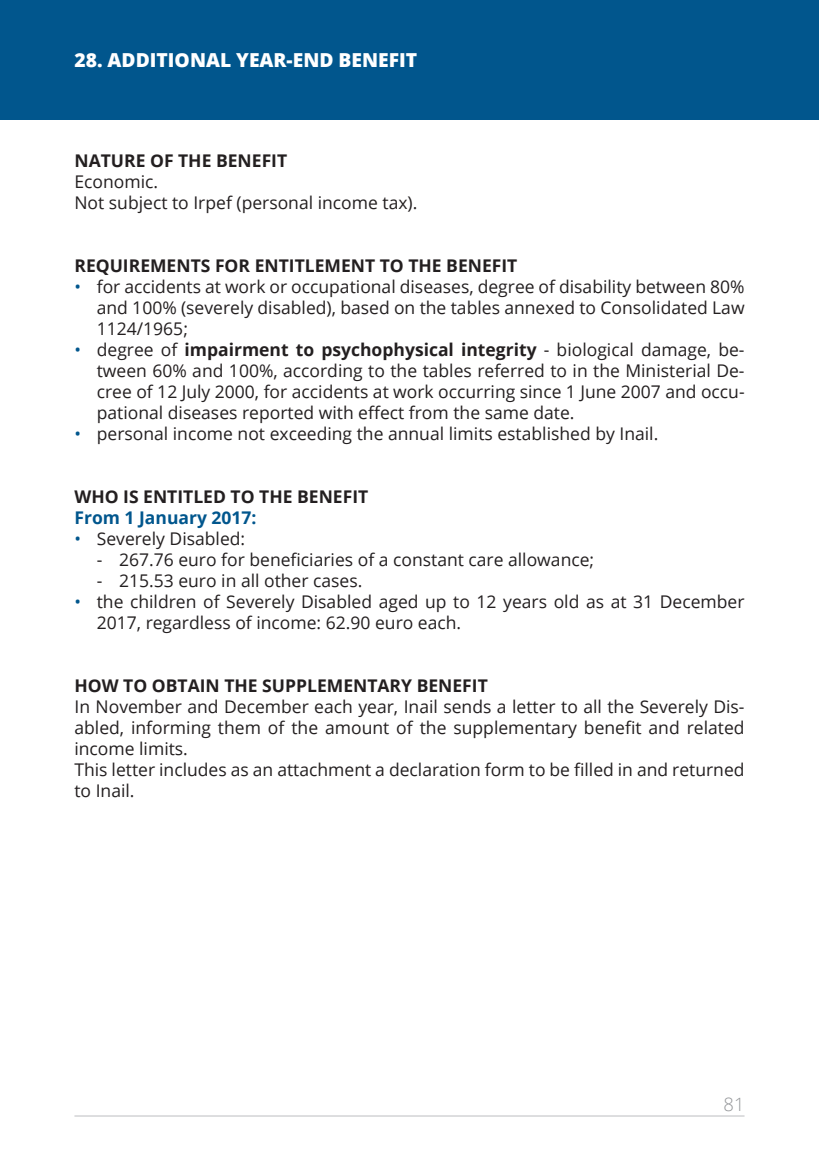
<style>
.page{position:relative;width:819px;height:1156px;background:#fff}
.page>*{position:absolute;margin:0;border:0;box-sizing:border-box;transform-origin:0 0}
.t1{font:800 19.25px "Open Sans";color:#fff}
.t2{font:300 18.38px "Open Sans";color:#939598}
.t3{font:17.5px/21px "Open Sans";color:#231f20}
.t4{font:700 17.5px "Open Sans";color:#231f20}
.t5{font:700 17.5px "Open Sans";color:#01568d}
.s1{color:#01568d}
.s2{font-weight:700}
</style>
<div class="page">
<hr style="left:74px;top:1116px;width:670px;height:1px;background:#bcbdc0">
<div style="left:0;top:0;width:819px;height:119px;background:#01568d"></div>
<p class="t1" style="left:74px;top:46px;width:344px">28. ADDITIONAL YEAR-END BENEFIT</p>
<p class="t4" style="left:74px;top:148px;width:214px">NATURE OF THE BENEFIT</p>
<p class="t3" style="left:74px;top:171px;width:344px">Economic.<br>Not subject to Irpef (personal income tax).</p>
<p class="t4" style="left:74px;top:253px;width:444px">REQUIREMENTS FOR ENTITLEMENT TO THE BENEFIT</p>
<p class="t3" style="left:97px;top:276px;width:649px;text-align:justify;text-indent:-22px"><span class="s1">•</span> for accidents at work or occupational diseases, degree of disability between 80% and 100% (severely disabled), based on the tables annexed to Consolidated Law 1124/1965;</p>
<p class="t3" style="left:97px;top:339px;width:649px;text-align:justify;text-indent:-22px"><span class="s1">•</span> degree of <span class="s2">impairment to psychophysical integrity</span> - biological damage, be&shy;tween 60% and 100%, according to the tables referred to in the Ministerial De&shy;cree of 12 July 2000, for accidents at work occurring since 1 June 2007 and occu&shy;pational diseases reported with effect from the same date.</p>
<p class="t3" style="left:74px;top:423px;width:585px"><span class="s1">•</span> personal income not exceeding the annual limits established by Inail.</p>
<p class="t4" style="left:74px;top:484px;width:295px">WHO IS ENTITLED TO THE BENEFIT</p>
<p class="t5" style="left:74px;top:505px;width:184px">From 1 January 2017:</p>
<p class="t3" style="left:74px;top:528px;width:172px"><span class="s1">•</span> Severely Disabled:</p>
<p class="t3" style="left:97px;top:549px;width:499px">- 267.76 euro for beneficiaries of a constant care allowance;</p>
<p class="t3" style="left:97px;top:570px;width:267px">- 215.53 euro in all other cases.</p>
<p class="t3" style="left:97px;top:591px;width:649px;text-indent:-22px"><span class="s1">•</span> the children of Severely Disabled aged up to 12 years old as at 31 December<br>2017, regardless of income: 62.90 euro each.</p>
<p class="t4" style="left:74px;top:673px;width:415px">HOW TO OBTAIN THE SUPPLEMENTARY BENEFIT</p>
<p class="t3" style="left:74px;top:696px;width:671px">In November and December each year, Inail sends a letter to all the Severely Dis&shy;abled, informing them of the amount of the supplementary benefit and related income limits.<br>This letter includes as an attachment a declaration form to be filled in and returned to Inail.</p>
<p class="t2" style="left:723px;top:1091px;width:22px">81</p>
</div>
